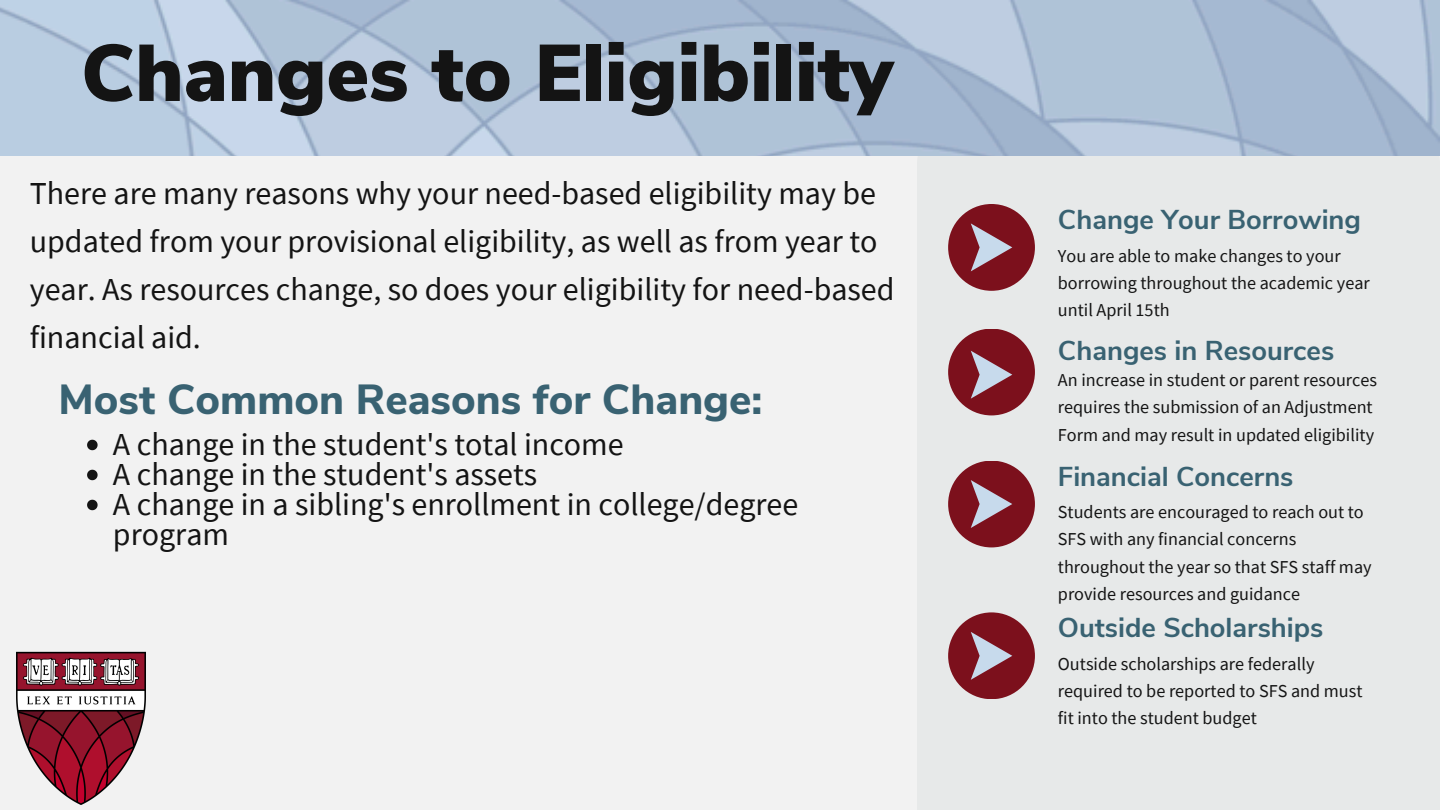
<style>
.page{position:relative;width:1440px;height:810px;background:#f2f2f2}
.page>*{position:absolute;margin:0;border:0;box-sizing:border-box;transform-origin:0 0}
.t1{font:900 80px "Nunito Sans";color:#141414}
.t2{font:800 42px "Nunito Sans";color:#396272}
.t3{font:32px/48px "Source Sans Pro";color:#141414}
.t4{font:700 27.2px "Nunito Sans";color:#396272}
.t5{font:18.2px/27.2px "Source Sans Pro";color:#141414}
</style>
<div class="page">
<div style="left:917px;top:155px;width:523px;height:655px;background:#e7e9e9"></div>
<img style="left:0;top:0;width:1440px;height:155px">
<svg style="left:87px;top:440px;width:11px;height:10px"></svg>
<svg style="left:87px;top:470px;width:11px;height:10px"></svg>
<svg style="left:87px;top:500px;width:11px;height:10px"></svg>
<img style="left:16px;top:651px;width:130px;height:154px">
<div style="left:948px;top:204px;width:87px;height:87px;background:#7c101c;border-radius:50%"></div>
<div style="left:948px;top:461px;width:87px;height:86px;background:#7c101c;border-radius:50%"></div>
<div style="left:948px;top:329px;width:87px;height:86px;background:#7c101c;border-radius:50%"></div>
<svg style="left:971px;top:223px;width:41px;height:48px"></svg>
<svg style="left:971px;top:351px;width:41px;height:48px"></svg>
<svg style="left:971px;top:480px;width:41px;height:48px"></svg>
<div style="left:948px;top:612px;width:87px;height:87px;background:#7c101c;border-radius:50%"></div>
<svg style="left:971px;top:632px;width:41px;height:48px"></svg>
<p class="t1" style="left:81px;top:20px;width:814px">Changes to Eligibility</p>
<h1 class="t3" style="left:30px;top:168px;width:866px">There are many reasons why your need-based eligibility may be updated from your provisional eligibility, as well as from year to year. As resources change, so does your eligibility for need-based financial aid.</h1>
<p class="t2" style="left:59px;top:372px;width:705px">Most Common Reasons for Change:</p>
<p class="t3" style="left:113px;top:420px;width:512px">A change in the student's total income</p>
<p class="t3" style="left:113px;top:450px;width:426px">A change in the student's assets</p>
<p class="t3" style="left:113px;top:489px;width:687px;line-height:30px">A change in a sibling's enrollment in college/degree program</p>
<p class="t4" style="left:1058px;top:202px;width:305px">Change Your Borrowing</p>
<h4 class="t5" style="left:1058px;top:242px;width:313px">You are able to make changes to your borrowing throughout the academic year until April 15th</h4>
<p class="t4" style="left:1058px;top:333px;width:278px">Changes in Resources</p>
<h4 class="t5" style="left:1058px;top:366px;width:321px">An increase in student or parent resources requires the submission of an Adjustment<br>Form and may result in updated eligibility</h4>
<h4 class="t4" style="left:1058px;top:458px;width:237px">Financial Concerns</h4>
<p class="t5" style="left:1058px;top:498px;width:315px">Students are encouraged to reach out to SFS with any financial concerns throughout the year so that SFS staff may provide resources and guidance</p>
<p class="t4" style="left:1058px;top:610px;width:267px">Outside Scholarships</p>
<h4 class="t5" style="left:1058px;top:650px;width:306px">Outside scholarships are federally required to be reported to SFS and must fit into the student budget</h4>
</div>
